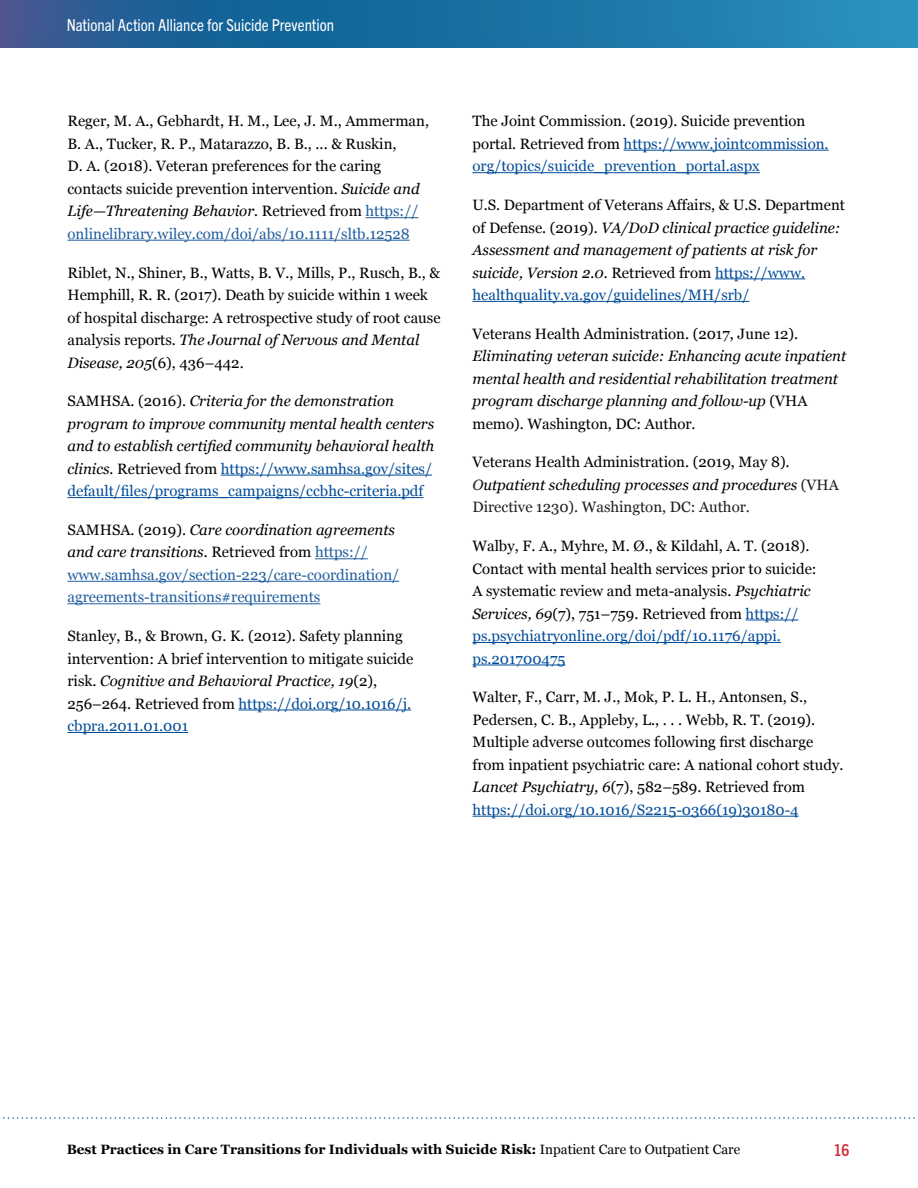
<style>
.page{position:relative;width:918px;height:1188px;background:#fff}
.page>*{position:absolute;margin:0;border:0;box-sizing:border-box;transform-origin:0 0}
.t1{font:condensed 16.5px "Trade Gothic Next LT Pro";color:#fff}
.t2{font:700 condensed 16.5px "Trade Gothic Next LT Pro";color:#d3303d}
.Body_Georgia_10_15{font:15px/22.5px "Georgia";color:#000}
.Body_Georgia_10_15-2{font:italic 15px/22.5px "Georgia";color:#000}
.Body_Georgia_10_15-3{font:15px/22.5px "Georgia";color:#215e9e}
.Body_Georgia_10_15-4{font:15px/22.5px "Georgia";color:#004c98}
.t3{font:700 13.5px "Georgia";color:#000}
.s1{font-style:italic}
.s2{color:#215e9e}
.s3{font-style:normal}
.s4{font-style:normal;color:#004c98}
.s5{color:#000}
.s6{font-style:italic;color:#000}
.s7{color:#004c98}
.s8{font-style:italic;color:#201f1e}
.s9{color:#201f1e}
.s10{font-weight:400}
</style>
<div class="page">
<div style="left:0;top:0;width:918px;height:49px;background:#000;opacity:.2"></div>
<div style="left:0;top:0;width:459px;height:60px;background:#000;opacity:.2"></div>
<svg style="left:3px;top:1117px;width:912px;height:2px"></svg>
<hr style="left:366px;top:217px;width:52px;height:1px;background:#215e9e">
<hr style="left:68px;top:240px;width:342px;height:1px;background:#215e9e">
<hr style="left:221px;top:475px;width:211px;height:1px;background:#004c98">
<hr style="left:68px;top:497px;width:355px;height:1px;background:#004c98">
<hr style="left:315px;top:558px;width:53px;height:1px;background:#215e9e">
<hr style="left:68px;top:581px;width:331px;height:1px;background:#215e9e">
<hr style="left:68px;top:603px;width:252px;height:1px;background:#215e9e">
<hr style="left:239px;top:710px;width:172px;height:1px;background:#004c98">
<hr style="left:68px;top:732px;width:120px;height:1px;background:#004c98">
<hr style="left:624px;top:150px;width:205px;height:1px;background:#004c98">
<hr style="left:472px;top:172px;width:288px;height:1px;background:#004c98">
<hr style="left:715px;top:279px;width:90px;height:1px;background:#004c98">
<hr style="left:472px;top:301px;width:277px;height:1px;background:#004c98">
<hr style="left:746px;top:620px;width:53px;height:1px;background:#004c98">
<hr style="left:472px;top:642px;width:309px;height:1px;background:#004c98">
<hr style="left:472px;top:665px;width:94px;height:1px;background:#004c98">
<hr style="left:472px;top:816px;width:327px;height:1px;background:#004c98">
<p class="t1" style="left:67px;top:14px;width:269px">National Action Alliance for Suicide Prevention</p>
<p class="Body_Georgia_10_15" style="left:68px;top:110px;width:363px">Reger, M. A., Gebhardt, H. M., Lee, J. M., Ammerman, B. A., Tucker, R. P., Matarazzo, B. B., ... &amp; Ruskin,<br>D. A. (2018). Veteran preferences for the caring contacts suicide prevention intervention. <span class="s1">Suicide and Life—Threatening Behavior.</span> Retrieved from <span class="s2">https:// onlinelibrary.wiley.com/doi/abs/10.1111/sltb.12528</span></p>
<p class="Body_Georgia_10_15" style="left:68px;top:261px;width:375px">Riblet, N., Shiner, B., Watts, B. V., Mills, P., Rusch, B., &amp; Hemphill, R. R. (2017). Death by suicide within 1 week of hospital discharge: A retrospective study of root cause analysis reports. <span class="s1">The Journal of Nervous and Mental Disease, 205</span>(6), 436–442.</p>
<p class="Body_Georgia_10_15-2" style="left:68px;top:390px;width:368px"><span class="s3">SAMHSA. (2016).</span> Criteria for the demonstration program to improve community mental health centers and to establish certified community behavioral health clinics. <span class="s3">Retrieved from</span> <span class="s4">https://www.samhsa.gov/sites/ default/files/programs_campaigns/ccbhc-criteria.pdf</span></p>
<p class="Body_Georgia_10_15-3" style="left:68px;top:519px;width:333px"><span class="s5">SAMHSA. (2019).</span> <span class="s6">Care coordination agreements and care transitions.</span> <span class="s5">Retrieved from</span> https:// www.samhsa.gov/section-223/care-coordination/ agreements-transitions#requirements</p>
<p class="Body_Georgia_10_15" style="left:68px;top:625px;width:347px">Stanley, B., &amp; Brown, G. K. (2012). Safety planning intervention: A brief intervention to mitigate suicide risk. <span class="s1">Cognitive and Behavioral Practice, 19</span>(2), 256–264. Retrieved from <span class="s7">https://doi.org/10.1016/j. cbpra.2011.01.001</span></p>
<p class="Body_Georgia_10_15-4" style="left:472px;top:110px;width:358px"><span class="s5">The Joint Commission. (2019). Suicide prevention portal. Retrieved from</span> https://www.jointcommission. org/topics/suicide_prevention_portal.aspx</p>
<p class="Body_Georgia_10_15-2" style="left:472px;top:194px;width:374px"><span class="s3">U.S. Department of Veterans Affairs, &amp; U.S. Department of Defense. (2019).</span> VA/DoD clinical practice guideline:<br>Assessment and management of patients at risk for suicide, Version 2.0. <span class="s3">Retrieved from</span> <span class="s4">https://www. healthquality.va.gov/guidelines/MH/srb/</span></p>
<p class="Body_Georgia_10_15-2" style="left:472px;top:322px;width:375px"><span class="s3">Veterans Health Administration. (2017, June 12).<br></span>Eliminating veteran suicide: Enhancing acute inpatient mental health and residential rehabilitation treatment program discharge planning and follow-up <span class="s3">(VHA memo). Washington, DC: Author.</span></p>
<p class="Body_Georgia_10_15" style="left:472px;top:451px;width:368px">Veterans Health Administration. (2019, May 8).<br><span class="s8">O</span><span class="s1">utpatient scheduling processes and procedures</span> <span class="s9">(VHA<br>Directive 1230). Washington, DC: Author.</span></p>
<p class="Body_Georgia_10_15" style="left:472px;top:535px;width:346px">Walby, F. A., Myhre, M. Ø., &amp; Kildahl, A. T. (2018).<br>Contact with mental health services prior to suicide:<br>A systematic review and meta-analysis. <span class="s1">Psychiatric Services, 69</span>(7), 751–759. Retrieved from <span class="s7">https:// ps.psychiatryonline.org/doi/pdf/10.1176/appi. ps.201700475</span></p>
<p class="Body_Georgia_10_15" style="left:472px;top:686px;width:372px">Walter, F., Carr, M. J., Mok, P. L. H., Antonsen, S., Pedersen, C. B., Appleby, L., . . . Webb, R. T. (2019).<br>Multiple adverse outcomes following first discharge from inpatient psychiatric care: A national cohort study.<br><span class="s1">Lancet Psychiatry, 6</span>(7), 582–589. Retrieved from <span class="s7">https://doi.org/10.1016/S2215-0366(19)30180-4</span></p>
<p class="t3" style="left:67px;top:1142px;width:675px">Best Practices in Care Transitions for Individuals with Suicide Risk: <span class="s10">Inpatient Care to Outpatient Care</span></p>
<p class="t2" style="left:834px;top:1139px;width:17px">16</p>
</div>
